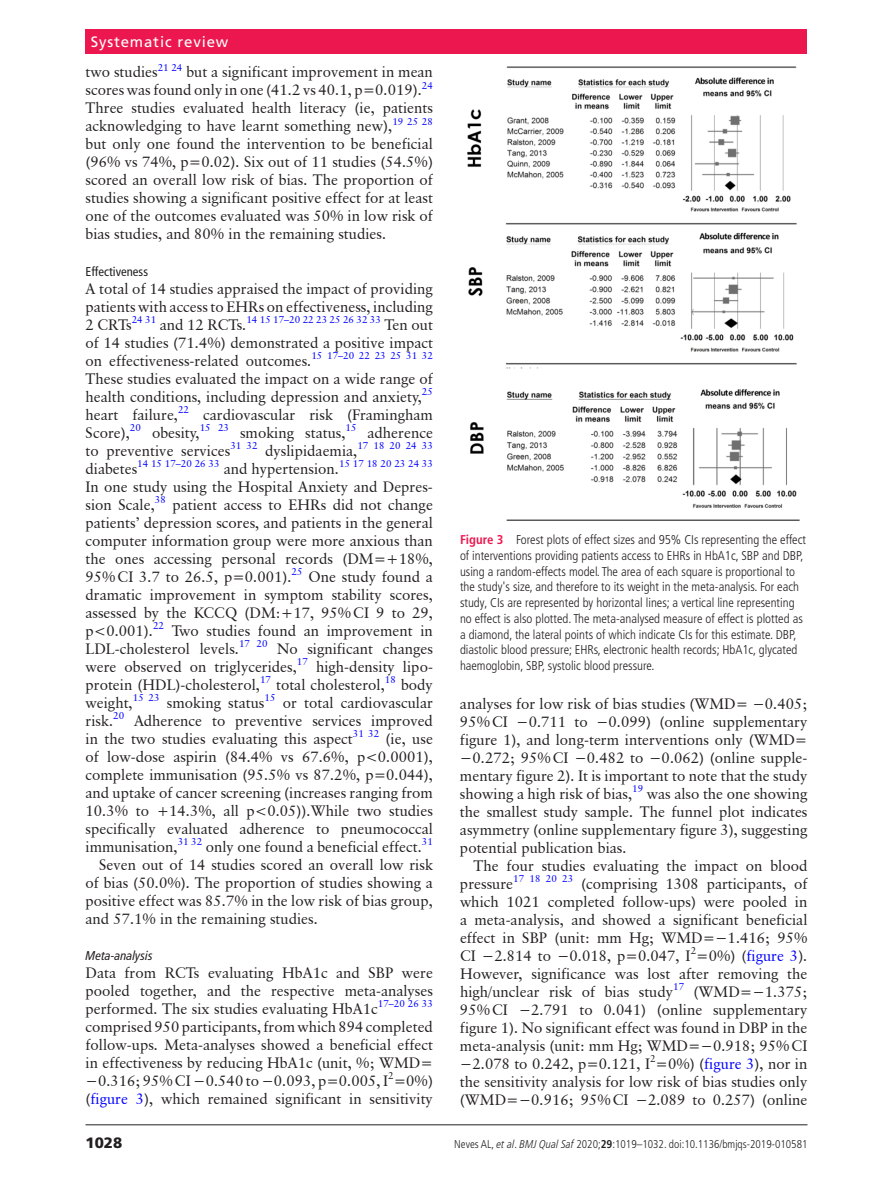
<style>
.page{position:relative;width:893px;height:1191px;background:#fff}
.page>*{position:absolute;margin:0;border:0;box-sizing:border-box;transform-origin:0 0}
.t1{font:15px/18px "Classical Garamond BT";color:#231f20;text-align:justify}
.t2{font:15px "Frutiger LT Std";letter-spacing:.055em;color:#fff}
.t3{font:900 15px "Frutiger LT Std";color:#231f20}
.t4{font:300 condensed 12.75px/15.8px "Frutiger LT Pro";color:#231f20}
.t5{font:condensed 12.75px "Frutiger LT Std";color:#231f20}
.t6{font:italic condensed 12.75px "Frutiger LT Pro";color:#231f20}
.t7{font:300 condensed 11.25px "Frutiger LT Pro";color:#231f20}
.t8{font:9.9px "Classical Garamond BT";color:#00f}
.t9{font:9.9px "Classical Garamond BT";color:#231f20}
.s1{color:#00f}
.s2{font-weight:700;color:#ed174f}
.s3{font-style:italic}
.s4{font-weight:700}
</style>
<div class="page">
<hr style="left:86px;top:1124px;width:721px;height:1px;background:#231f20">
<div style="left:86px;top:30px;width:721px;height:24px;background:#ed174f"></div>
<img style="left:468px;top:66px;width:332px;height:455px">
<p class="t2" style="left:91px;top:33px;width:139px">Systematic review</p>
<p class="t1" style="left:86px;top:63px;width:74px">two studies</p>
<p class="t8" style="left:158px;top:61px;width:26px">21 24</p>
<p class="t1" style="left:86px;top:63px;width:349px;text-indent:101px">but a significant improvement in mean scores was found only in one (41.2 vs 40.1, p=0.019).</p>
<p class="t8" style="left:422px;top:79px;width:13px">24</p>
<p class="t1" style="left:85px;top:99px;width:349px">Three studies evaluated health literacy (ie, patients acknowledging to have learnt something new),</p>
<p class="t8" style="left:392px;top:115px;width:42px">19 25 28</p>
<p class="t1" style="left:85px;top:135px;width:349px">but only one found the intervention to be beneficial (96% vs 74%, p=0.02). Six out of 11 studies (54.5%) scored an overall low risk of bias. The proportion of studies showing a significant positive effect for at least one of the outcomes evaluated was 50% in low risk of bias studies, and 80% in the remaining studies.</p>
<p class="t5" style="left:86px;top:264px;width:64px">Effectiveness</p>
<p class="t1" style="left:86px;top:279px;width:349px">A total of 14 studies appraised the impact of providing patients with access to EHRs on effectiveness, including 2 CRTs</p>
<p class="t8" style="left:132px;top:313px;width:26px">24 31</p>
<p class="t1" style="left:160px;top:315px;width:88px">and 12 RCTs.</p>
<p class="t8" style="left:246px;top:313px;width:136px">14 15 17–20 22 23 25 26 32 33</p>
<p class="t1" style="left:86px;top:315px;width:349px;text-indent:299px">Ten out of 14 studies (71.4%) demonstrated a positive impact on effectiveness-related outcomes.</p>
<p class="t8" style="left:311px;top:349px;width:123px">15 17–20 22 23 25 31 32</p>
<p class="t1" style="left:85px;top:369px;width:349px">These studies evaluated the impact on a wide range of health conditions, including depression and anxiety,</p>
<p class="t8" style="left:422px;top:385px;width:13px">25</p>
<p class="t1" style="left:85px;top:405px;width:94px">heart failure,</p>
<p class="t8" style="left:178px;top:403px;width:13px">22</p>
<p class="t1" style="left:203px;top:405px;width:231px">cardiovascular risk (Framingham</p>
<p class="t1" style="left:86px;top:423px;width:57px">Score),<sup>20</sup></p>
<p class="t1" style="left:152px;top:423px;width:49px">obesity,</p>
<p class="t8" style="left:200px;top:421px;width:31px">15 23</p>
<p class="t1" style="left:240px;top:423px;width:107px">smoking status,</p>
<p class="t8" style="left:346px;top:421px;width:13px">15</p>
<p class="t1" style="left:368px;top:423px;width:67px">adherence</p>
<p class="t1" style="left:85px;top:441px;width:146px">to preventive services</p>
<p class="t8" style="left:230px;top:439px;width:29px">31 32</p>
<p class="t1" style="left:265px;top:441px;width:94px">dyslipidaemia,</p>
<p class="t8" style="left:357px;top:439px;width:77px">17 18 20 24 33</p>
<p class="t1" style="left:85px;top:459px;width:53px">diabetes</p>
<p class="t8" style="left:137px;top:457px;width:84px">14 15 17–20 26 33</p>
<p class="t1" style="left:224px;top:459px;width:117px">and hypertension.</p>
<p class="t8" style="left:339px;top:457px;width:95px">15 17 18 20 23 24 33</p>
<p class="t1" style="left:85px;top:477px;width:349px">In one study using the Hospital Anxiety and Depres&shy;sion Scale,</p>
<p class="t8" style="left:155px;top:493px;width:13px">38</p>
<p class="t1" style="left:85px;top:495px;width:349px;text-indent:87px">patient access to EHRs did not change patients’ depression scores, and patients in the general computer information group were more anxious than the ones accessing personal records (DM=+18%, 95%CI 3.7 to 26.5, p=0.001).</p>
<p class="t8" style="left:292px;top:565px;width:13px">25</p>
<p class="t1" style="left:86px;top:567px;width:349px;text-indent:223px">One study found a dramatic improvement in symptom stability scores, assessed by the KCCQ (DM:+17, 95%CI 9 to 29, p&lt;0.001).</p>
<p class="t8" style="left:153px;top:619px;width:13px">22</p>
<p class="t1" style="left:85px;top:621px;width:349px;text-indent:86px">Two studies found an improvement in<br>LDL-cholesterol levels.</p>
<p class="t8" style="left:239px;top:637px;width:30px">17 20</p>
<p class="t1" style="left:85px;top:639px;width:349px;text-indent:192px">No significant changes were observed on triglycerides,</p>
<p class="t8" style="left:297px;top:655px;width:13px">17</p>
<p class="t1" style="left:316px;top:657px;width:118px">high-density lipo-</p>
<p class="t1" style="left:86px;top:675px;width:176px">protein (HDL)-cholesterol,</p>
<p class="t8" style="left:260px;top:673px;width:13px">17</p>
<p class="t1" style="left:276px;top:675px;width:110px">total cholesterol,</p>
<p class="t8" style="left:385px;top:673px;width:13px">18</p>
<p class="t1" style="left:401px;top:675px;width:33px">body</p>
<p class="t1" style="left:86px;top:693px;width:49px">weight,</p>
<p class="t8" style="left:133px;top:691px;width:28px">15 23</p>
<p class="t1" style="left:167px;top:693px;width:99px">smoking status</p>
<p class="t8" style="left:264px;top:691px;width:13px">15</p>
<p class="t1" style="left:283px;top:693px;width:152px">or total cardiovascular</p>
<p class="t1" style="left:86px;top:711px;width:29px">risk.</p>
<p class="t8" style="left:113px;top:709px;width:13px">20</p>
<p class="t1" style="left:86px;top:711px;width:349px;text-indent:49px">Adherence to preventive services improved in the two studies evaluating this aspect</p>
<p class="t8" style="left:353px;top:727px;width:28px">31 32</p>
<p class="t1" style="left:86px;top:729px;width:349px;text-indent:300px">(ie, use of low-dose aspirin (84.4% vs 67.6%, p&lt;0.0001), complete immunisation (95.5% vs 87.2%, p=0.044), and uptake of cancer screening (increases ranging from 10.3% to +14.3%, all p&lt;0.05)).While two studies specifically evaluated adherence to pneumococcal immunisation,</p>
<p class="t8" style="left:178px;top:835px;width:26px">31 32</p>
<p class="t1" style="left:206px;top:837px;width:218px">only one found a beneficial effect.</p>
<p class="t8" style="left:422px;top:835px;width:13px">31</p>
<p class="t1" style="left:86px;top:855px;width:349px;text-indent:14px">Seven out of 14 studies scored an overall low risk of bias (50.0%). The proportion of studies showing a positive effect was 85.7% in the low risk of bias group, and 57.1% in the remaining studies.</p>
<p class="t6" style="left:86px;top:948px;width:69px">Meta-analysis</p>
<p class="t1" style="left:86px;top:963px;width:349px">Data from RCTs evaluating HbA1c and SBP were pooled together, and the respective meta-analyses performed. The six studies evaluating HbA1c</p>
<p class="t8" style="left:378px;top:997px;width:57px">17–20 26 33</p>
<p class="t1" style="left:85px;top:1017px;width:349px">comprised 950 participants, from which 894 completed follow-ups. Meta-analyses showed a beneficial effect in effectiveness by reducing HbA1c (unit, %; WMD= −0.316; 95%CI −0.540 to −0.093, p=0.005, I =0%)</p>
<p class="t9" style="left:388px;top:1069px;width:7px">2</p>
<p class="t1" style="left:85px;top:1089px;width:349px">(<span class="s1">figure 3</span>), which remained significant in sensitivity</p>
<p class="t4" style="left:460px;top:532px;width:347px"><span class="s2">Figure 3</span> Forest plots of effect sizes and 95% CIs representing the effect of interventions providing patients access to EHRs in HbA1c, SBP and DBP, using a random-effects model. The area of each square is proportional to the study's size, and therefore to its weight in the meta-analysis. For each study, CIs are represented by horizontal lines; a vertical line representing no effect is also plotted. The meta-analysed measure of effect is plotted as a diamond, the lateral points of which indicate CIs for this estimate. DBP, diastolic blood pressure; EHRs, electronic health records; HbA1c, glycated haemoglobin, SBP, systolic blood pressure.</p>
<p class="t1" style="left:460px;top:694px;width:349px">analyses for low risk of bias studies (WMD= −0.405; 95%CI −0.711 to −0.099) (online supplementary figure 1), and long-term interventions only (WMD= −0.272; 95%CI −0.482 to −0.062) (online supple&shy;mentary figure 2). It is important to note that the study showing a high risk of bias,</p>
<p class="t8" style="left:632px;top:782px;width:13px">19</p>
<p class="t1" style="left:460px;top:784px;width:349px;text-indent:187px">was also the one showing the smallest study sample. The funnel plot indicates asymmetry (online supplementary figure 3), suggesting potential publication bias.</p>
<p class="t1" style="left:460px;top:856px;width:349px;text-indent:14px">The four studies evaluating the impact on blood pressure</p>
<p class="t8" style="left:513px;top:872px;width:62px">17 18 20 23</p>
<p class="t1" style="left:460px;top:874px;width:349px;text-indent:121px">(comprising 1308 participants, of which 1021 completed follow-ups) were pooled in a meta-analysis, and showed a significant beneficial effect in SBP (unit: mm Hg; WMD=−1.416; 95% CI −2.814 to −0.018, p=0.047, I =0%) (<span class="s1">figure 3</span>).</p>
<p class="t9" style="left:691px;top:944px;width:7px">2</p>
<p class="t1" style="left:460px;top:964px;width:349px">However, significance was lost after removing the high/unclear risk of bias study</p>
<p class="t8" style="left:673px;top:980px;width:13px">17</p>
<p class="t1" style="left:460px;top:982px;width:349px;text-indent:234px">(WMD=−1.375; 95%CI −2.791 to 0.041) (online supplementary figure 1). No significant effect was found in DBP in the meta-analysis (unit: mm Hg; WMD=−0.918; 95%CI −2.078 to 0.242, p=0.121, I =0%) (<span class="s1">figure 3</span>), nor in</p>
<p class="t9" style="left:650px;top:1052px;width:7px">2</p>
<p class="t1" style="left:460px;top:1072px;width:349px">the sensitivity analysis for low risk of bias studies only (WMD=−0.916; 95%CI −2.089 to 0.257) (online</p>
<p class="t3" style="left:86px;top:1133px;width:38px">1028</p>
<p class="t7" style="left:454px;top:1137px;width:355px">Neves AL, <span class="s3">et al</span>. <span class="s3">BMJ Qual Saf</span> 2020;<span class="s4">29</span>:1019–1032. doi:10.1136/bmjqs-2019-010581</p>
</div>
